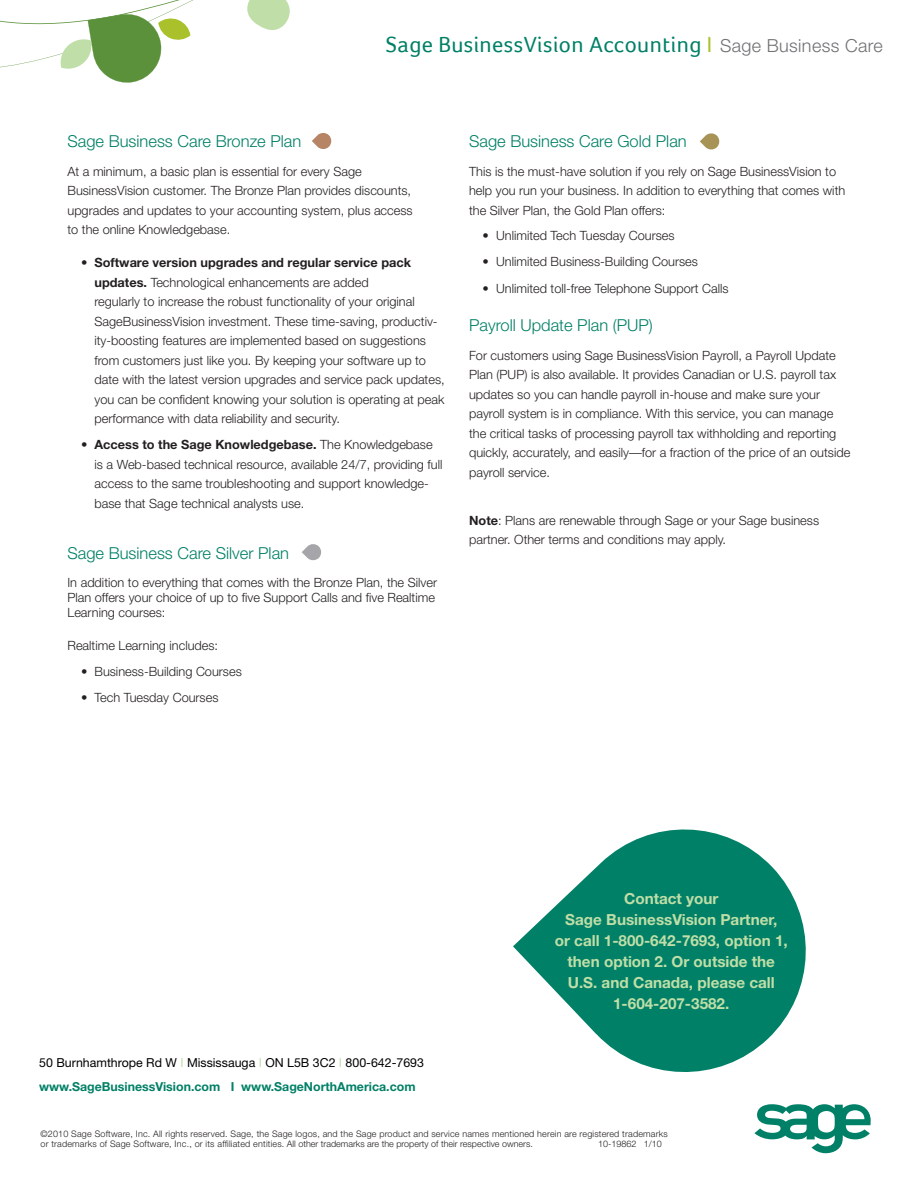
<style>
.page{position:relative;width:918px;height:1188px;background:#fff}
.page>*{position:absolute;margin:0;border:0;box-sizing:border-box;transform-origin:0 0}
.t1{font:22.5px "Foco";letter-spacing:.02em;color:#008066}
.Subheads{font:300 16.5px "Helvetica Neue";color:#008066}
.Body_Copy{font:700 15.3px/21px "Helvetica Neue";color:#c0dea8;text-align:center}
.Body_Copy-2{font:300 12.75px/19.5px "Helvetica Neue";color:#231f20}
.Bulleted_Copy{font:300 12.75px/19.5px "Helvetica Neue";color:#231f20}
.t2{font:12.3px "Helvetica Neue";color:#000}
.t3{font:700 12.3px "Helvetica Neue";color:#008066}
.t4{font:300 9px/10.5px "Helvetica Neue";letter-spacing:.02em;color:#231f20}
.t5{font:300 9px "Helvetica Neue";color:#231f20}
.s1{color:#aac12c}
.s2{font-family:"Helvetica Neue";font-weight:300;font-size:18px;color:#717074}
.s3{font-weight:700}
.s4{color:#c0dea8}
</style>
<div class="page">
<svg style="left:754px;top:1104px;width:117px;height:49px"></svg>
<svg style="left:302px;top:544px;width:19px;height:17px"></svg>
<svg style="left:312px;top:133px;width:20px;height:16px"></svg>
<svg style="left:700px;top:133px;width:20px;height:17px"></svg>
<svg style="left:513px;top:829px;width:293px;height:243px;fill:#008066"></svg>
<svg style="left:0;top:0;width:290px;height:83px"></svg>
<p class="t1" style="left:386px;top:31px;width:498px">Sage BusinessVision Accounting <span class="s1">I</span> <span class="s2">Sage Business Care</span></p>
<p class="Subheads" style="left:68px;top:131px;width:235px">Sage Business Care Bronze Plan</p>
<p class="Body_Copy-2" style="left:68px;top:161px;width:347px">At a minimum, a basic plan is essential for every Sage BusinessVision customer. The Bronze Plan provides discounts, upgrades and updates to your accounting system, plus access to the online Knowledgebase.</p>
<p class="Bulleted_Copy" style="left:94px;top:253px;width:352px;text-indent:-14px"><span class="s3">• Software version upgrades and regular service pack updates.</span> Technological enhancements are added<br>regularly to increase the robust functionality of your original SageBusinessVision investment. These time-saving, productiv&shy;ity-boosting features are implemented based on suggestions from customers just like you. By keeping your software up to date with the latest version upgrades and service pack updates, you can be confident knowing your solution is operating at peak performance with data reliability and security.</p>
<p class="Bulleted_Copy" style="left:94px;top:435px;width:349px;text-indent:-14px"><span class="s3">• Access to the Sage Knowledgebase.</span> The Knowledgebase is a Web-based technical resource, available 24/7, providing full access to the same troubleshooting and support knowledge&shy;base that Sage technical analysts use.</p>
<p class="Subheads" style="left:68px;top:543px;width:223px">Sage Business Care Silver Plan</p>
<p class="Body_Copy-2" style="left:68px;top:575px;width:371px;line-height:15px">In addition to everything that comes with the Bronze Plan, the Silver<br>Plan offers your choice of up to five Support Calls and five Realtime<br>Learning courses:</p>
<p class="Body_Copy-2" style="left:68px;top:635px;width:152px">Realtime Learning includes:</p>
<p class="Bulleted_Copy" style="left:81px;top:661px;width:162px">• Business-Building Courses</p>
<p class="Bulleted_Copy" style="left:81px;top:687px;width:139px">• Tech Tuesday Courses</p>
<p class="Subheads" style="left:469px;top:131px;width:219px">Sage Business Care Gold Plan</p>
<p class="Body_Copy-2" style="left:469px;top:161px;width:378px">This is the must-have solution if you rely on Sage BusinessVision to help you run your business. In addition to everything that comes with the Silver Plan, the Gold Plan offers:</p>
<p class="Bulleted_Copy" style="left:483px;top:226px;width:194px">• Unlimited Tech Tuesday Courses</p>
<p class="Bulleted_Copy" style="left:483px;top:252px;width:217px">• Unlimited Business-Building Courses</p>
<p class="Bulleted_Copy" style="left:483px;top:278px;width:248px">• Unlimited toll-free Telephone Support Calls</p>
<p class="Subheads" style="left:469px;top:315px;width:185px">Payroll Update Plan (PUP)</p>
<p class="Body_Copy-2" style="left:469px;top:345px;width:383px">For customers using Sage BusinessVision Payroll, a Payroll Update Plan (PUP) is also available. It provides Canadian or U.S. payroll tax updates so you can handle payroll in-house and make sure your payroll system is in compliance. With this service, you can manage the critical tasks of processing payroll tax withholding and reporting quickly, accurately, and easily—for a fraction of the price of an outside payroll service.</p>
<p class="Body_Copy-2" style="left:469px;top:510px;width:352px"><span class="s3">Note</span>: Plans are renewable through Sage or your Sage business partner. Other terms and conditions may apply.</p>
<p class="Body_Copy" style="left:555px;top:888px;width:234px">Contact your<br>Sage BusinessVision Partner,<br>or call 1-800-642-7693, option 1, then option 2. Or outside the<br>U.S. and Canada, please call<br>1-604-207-3582.</p>
<p class="t2" style="left:39px;top:1055px;width:386px">50 Burnhamthrope Rd W <span class="s4">I</span> Mississauga <span class="s4">I</span> ON L5B 3C2 <span class="s4">I</span> 800-642-7693</p>
<p class="t3" style="left:39px;top:1079px;width:378px">www.SageBusinessVision.com I www.SageNorthAmerica.com</p>
<p class="t4" style="left:40px;top:1128px;width:629px">©2010 Sage Software, Inc. All rights reserved. Sage, the Sage logos, and the Sage product and service names mentioned herein are registered trademarks or trademarks of Sage Software, Inc., or its affiliated entities. All other trademarks are the property of their respective owners.</p>
<p class="t5" style="left:598px;top:1138px;width:65px">10-19862 1/10</p>
</div>
